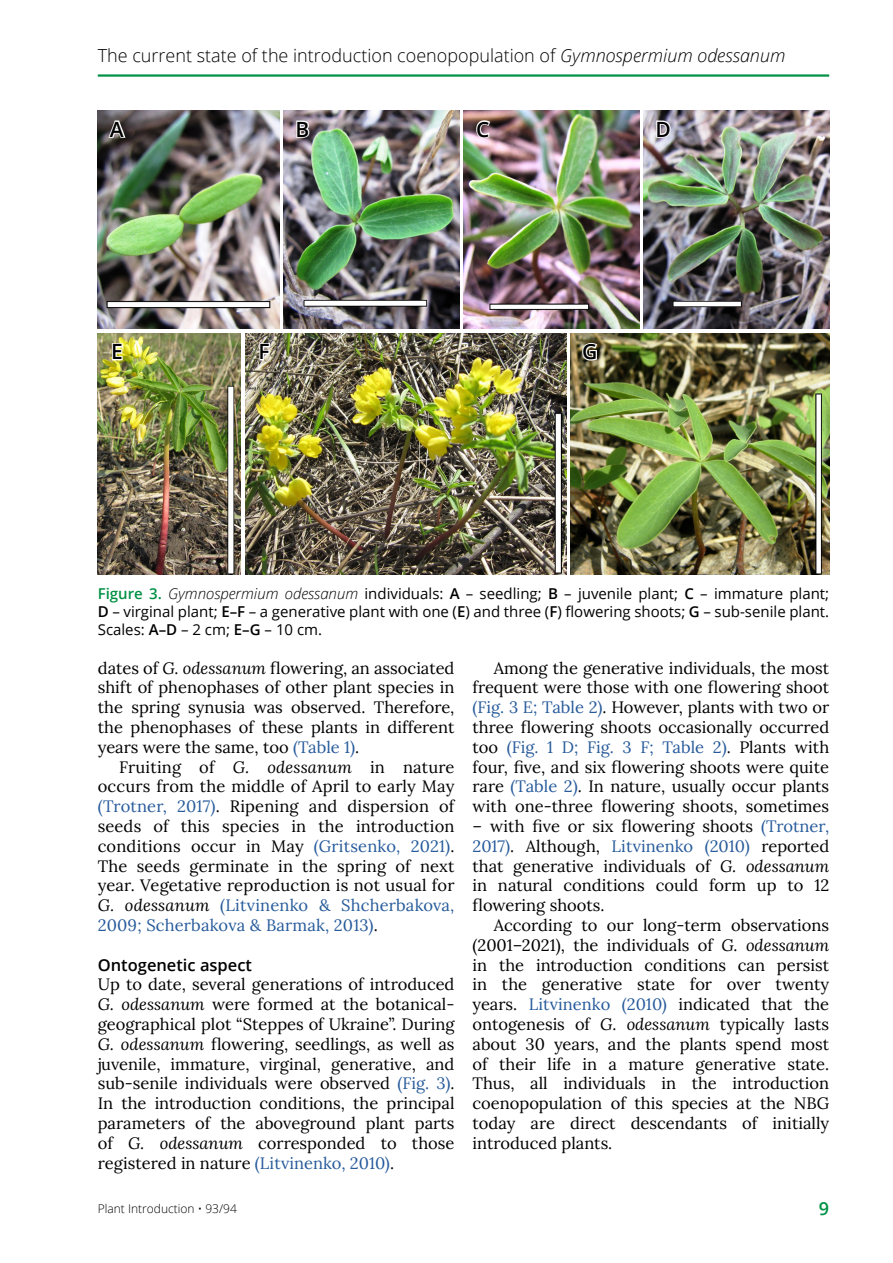
<style>
.page{position:relative;width:893px;height:1263px;background:#fff}
.page>*{position:absolute;margin:0;border:0;box-sizing:border-box;transform-origin:0 0}
.t1{font:600 21px "Open Sans";color:#000}
.t2{font:300 18px "Open Sans";color:#000}
.t3{font:600 18px "Open Sans";color:#009144}
.t4{font:16.5px/19.8px "Lora";color:#000;text-align:justify}
.t5{font:600 16.5px "Open Sans";color:#000}
.t6{font:15px/18px "Open Sans";color:#000;text-align:justify}
.t7{font:300 12px "Open Sans";color:#000}
.s1{font-style:italic}
.s2{font-weight:600;color:#009144}
.s3{font-weight:300;font-style:italic}
.s4{font-weight:600}
.s5{color:#275b9b}
</style>
<div class="page">
<hr style="left:98px;top:74px;width:731px;height:3px;background:#009144">
<img style="left:98px;top:111px;width:181px;height:218px">
<img style="left:283px;top:111px;width:176px;height:218px">
<img style="left:464px;top:111px;width:176px;height:218px">
<img style="left:644px;top:111px;width:185px;height:218px">
<img style="left:98px;top:333px;width:142px;height:242px">
<img style="left:245px;top:333px;width:321px;height:242px">
<img style="left:571px;top:333px;width:258px;height:242px">
<svg style="left:295px;top:119px;width:16px;height:20px"></svg>
<svg style="left:107px;top:110px;width:20px;height:30px"></svg>
<svg style="left:475px;top:119px;width:17px;height:20px"></svg>
<svg style="left:655px;top:119px;width:17px;height:20px"></svg>
<svg style="left:111px;top:342px;width:13px;height:19px"></svg>
<svg style="left:258px;top:342px;width:13px;height:19px"></svg>
<svg style="left:581px;top:342px;width:18px;height:20px"></svg>
<p class="t2" style="left:98px;top:43px;width:689px">The current state of the introduction coenopopulation of <span class="s1">Gymnospermium odessanum</span></p>
<p class="t1" style="left:110px;top:115px;width:15px">A</p>
<p class="t1" style="left:295px;top:115px;width:15px">B</p>
<p class="t1" style="left:476px;top:115px;width:15px">C</p>
<p class="t1" style="left:655px;top:115px;width:17px">D</p>
<p class="t1" style="left:111px;top:337px;width:13px">E</p>
<p class="t1" style="left:259px;top:337px;width:13px">F</p>
<p class="t1" style="left:582px;top:337px;width:17px">G</p>
<p class="t6" style="left:98px;top:584px;width:733px"><span class="s2">Figure 3.</span> <span class="s3">Gymnospermium odessanum</span> individuals: <span class="s4">A</span> – seedling; <span class="s4">B</span> – juvenile plant; <span class="s4">C</span> – immature plant; <span class="s4">D</span> – virginal plant; <span class="s4">E–F</span> – a generative plant with one (<span class="s4">E</span>) and three (<span class="s4">F</span>) flowering shoots; <span class="s4">G</span> – sub-senile plant.<br>Scales: <span class="s4">A–D</span> – 2 cm; <span class="s4">E–G</span> – 10 cm.</p>
<p class="t4" style="left:98px;top:657px;width:358px">dates of <span class="s1">G. odessanum</span> flowering, an associated shift of phenophases of other plant species in the spring synusia was observed. Therefore, the phenophases of these plants in different years were the same, too <span class="s5">(Table 1)</span>.</p>
<p class="t4" style="left:98px;top:756px;width:358px;text-indent:21px">Fruiting of <span class="s1">G. odessanum</span> in nature occurs from the middle of April to early May <span class="s5">(Trotner, 2017)</span>. Ripening and dispersion of seeds of this species in the introduction conditions occur in May <span class="s5">(Gritsenko, 2021)</span>.<br>The seeds germinate in the spring of next year. Vegetative reproduction is not usual for <span class="s1">G. odessanum</span> <span class="s5">(Litvinenko &amp; Shcherbakova, 2009; Scherbakova &amp; Barmak, 2013)</span>.</p>
<p class="t5" style="left:98px;top:953px;width:156px">Ontogenetic aspect</p>
<p class="t4" style="left:98px;top:973px;width:358px">Up to date, several generations of introduced <span class="s1">G. odessanum</span> were formed at the botanical&shy;geographical plot “Steppes of Ukraine”. During <span class="s1">G. odessanum</span> flowering, seedlings, as well as juvenile, immature, virginal, generative, and sub-senile individuals were observed <span class="s5">(Fig. 3)</span>.<br>In the introduction conditions, the principal parameters of the aboveground plant parts of <span class="s1">G. odessanum</span> corresponded to those registered in nature <span class="s5">(Litvinenko, 2010)</span>.</p>
<p class="t4" style="left:472px;top:657px;width:358px;text-indent:21px">Among the generative individuals, the most frequent were those with one flowering shoot <span class="s5">(Fig. 3 E; Table 2)</span>. However, plants with two or three flowering shoots occasionally occurred too <span class="s5">(Fig. 1 D; Fig. 3 F; Table 2)</span>. Plants with four, five, and six flowering shoots were quite rare <span class="s5">(Table 2)</span>. In nature, usually occur plants with one-three flowering shoots, sometimes</p>
<p class="t4" style="left:472px;top:815px;width:358px">– with five or six flowering shoots <span class="s5">(Trotner, 2017)</span>. Although, <span class="s5">Litvinenko (2010)</span> reported that generative individuals of <span class="s1">G. odessanum </span>in natural conditions could form up to 12 flowering shoots.</p>
<p class="t4" style="left:472px;top:914px;width:358px;text-indent:21px">According to our long-term observations (2001–2021), the individuals of <span class="s1">G. odessanum </span>in the introduction conditions can persist in the generative state for over twenty years. <span class="s5">Litvinenko (2010)</span> indicated that the ontogenesis of <span class="s1">G. odessanum</span> typically lasts about 30 years, and the plants spend most of their life in a mature generative state.<br>Thus, all individuals in the introduction coenopopulation of this species at the NBG today are direct descendants of initially introduced plants.</p>
<p class="t7" style="left:98px;top:1200px;width:141px">Plant Introduction • 93/94</p>
<p class="t3" style="left:819px;top:1196px;width:12px">9</p>
</div>
